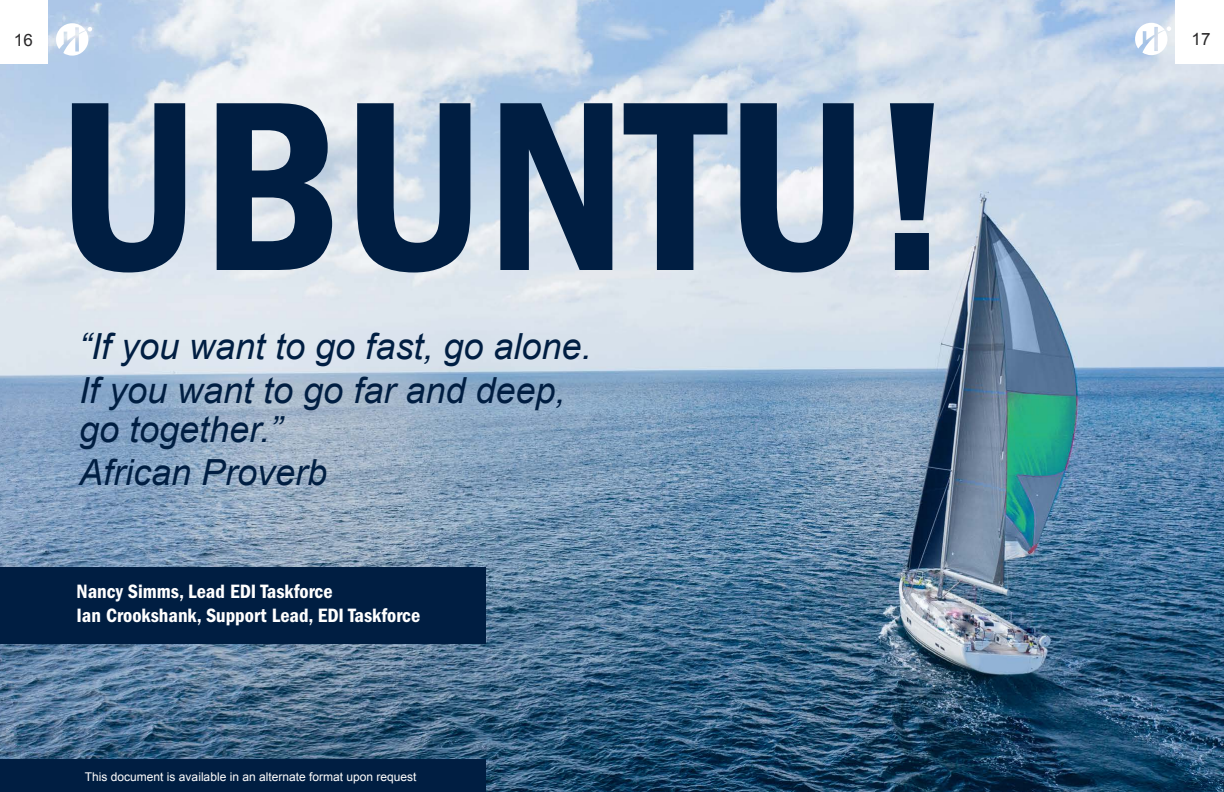
<style>
.page{position:relative;width:1224px;height:792px;background:#fff}
.page>*{position:absolute;margin:0;border:0;box-sizing:border-box;transform-origin:0 0}
.t1{font:600 condensed 250px "Franklin Gothic";color:#001e42}
.t2{font:italic 36px/43.5px "Arial";color:#001e42}
.t3{font:600 condensed 20px "Franklin Gothic";color:#fff}
.t4{font:17px "Arial";color:#292829}
.t5{font:12px "Arial";color:#fff}
</style>
<div class="page">
<img style="left:0;top:0;width:1224px;height:792px">
<div style="left:0;top:568px;width:486px;height:76px;background:#001e42"></div>
<div style="left:0;top:760px;width:486px;height:32px;background:#001e42"></div>
<div style="left:1176px;top:0;width:48px;height:64px;background:#fff"></div>
<svg style="left:1135px;top:23px;width:36px;height:32px"></svg>
<svg style="left:56px;top:23px;width:36px;height:33px"></svg>
<div style="left:0;top:0;width:48px;height:64px;background:#fff"></div>
<p class="t4" style="left:14px;top:29px;width:20px">16</p>
<p class="t4" style="left:1192px;top:28px;width:20px">17</p>
<h1 class="t1" style="left:56px;top:44px;width:900px">UBUNTU!</h1>
<h2 class="t2" style="left:79px;top:325px;width:514px">“If you want to go fast, go alone.<br>If you want to go far and deep,</h2>
<h2 class="t2" style="left:79px;top:408px;width:250px">go together.”<br>African Proverb</h2>
<p class="t3" style="left:77px;top:580px;width:258px">Nancy Simms, Lead EDI Taskforce</p>
<p class="t3" style="left:77px;top:604px;width:345px">Ian Crookshank, Support Lead, EDI Taskforce</p>
<p class="t5" style="left:85px;top:768px;width:333px">This document is available in an alternate format upon request</p>
</div>
